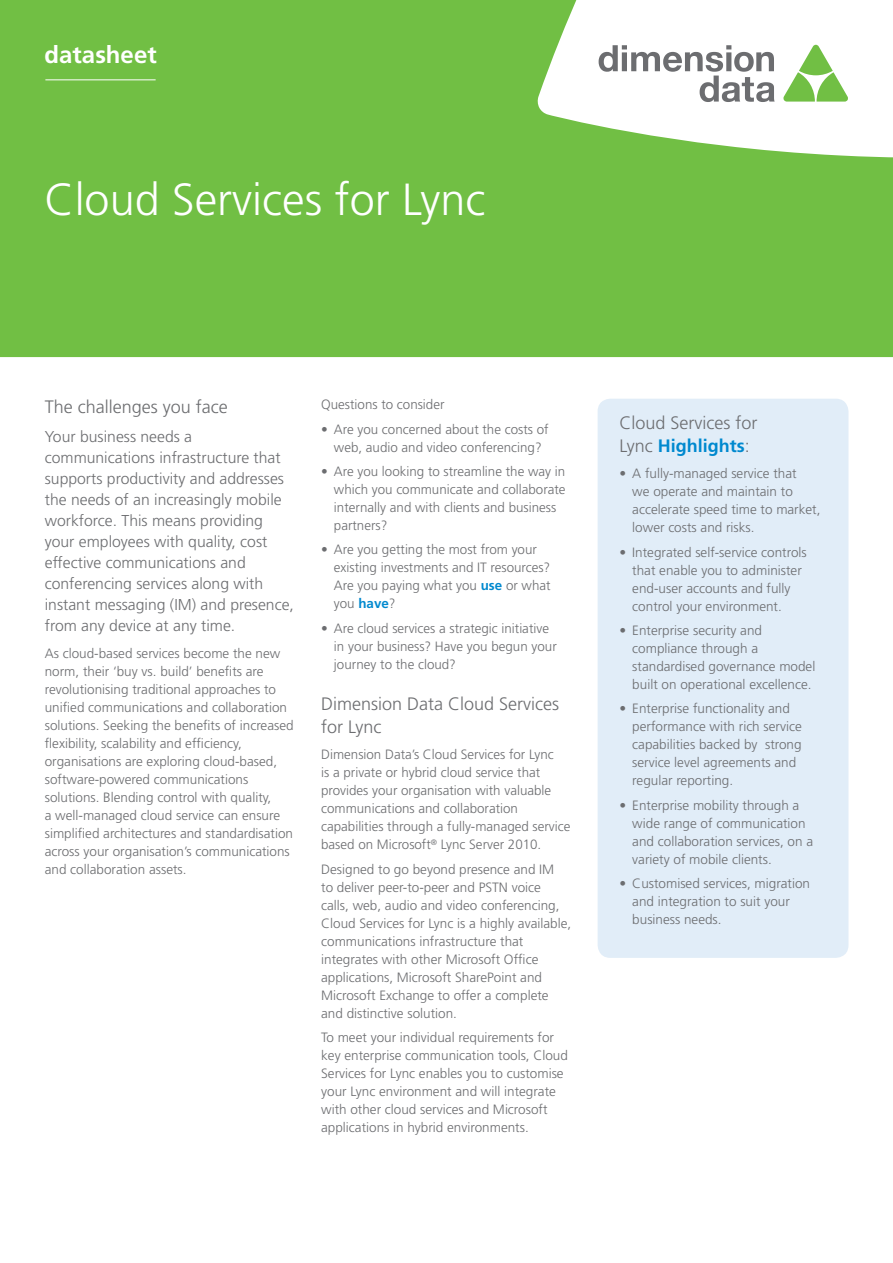
<style>
.page{position:relative;width:893px;height:1263px;background:#fff}
.page>*{position:absolute;margin:0;border:0;box-sizing:border-box;transform-origin:0 0}
.t1{font:300 45px "Frutiger";color:#fff}
.t2{font:700 24px "Frutiger";color:#fff}
.t3{font:300 18px/22.5px "Frutiger";color:#6c6d70}
.t4{font:300 15.75px/21px "Frutiger";color:#6c6d70}
.t5{font:300 13.5px/18px "Frutiger";color:#6c6d70}
.s1{font-weight:700;color:#0089cf}
</style>
<div class="page">
<svg style="left:0;top:0;width:893px;height:357px;background:#81c659"></svg>
<svg style="left:783px;top:45px;width:65px;height:57px"></svg>
<svg style="left:599px;top:45px;width:176px;height:57px"></svg>
<hr style="left:45px;top:79px;width:111px;height:1px;background:#fff">
<div style="left:598px;top:399px;width:250px;height:559px;background:#e1edf8;border-radius:13px"></div>
<h2 class="t2" style="left:45px;top:41px;width:114px">datasheet</h2>
<h1 class="t1" style="left:45px;top:174px;width:442px">Cloud Services for Lync</h1>
<h3 class="t3" style="left:45px;top:395px;width:185px">The challenges you face</h3>
<p class="t4" style="left:45px;top:426px;width:251px">Your business needs a communications infrastructure that supports productivity and addresses the needs of an increasingly mobile workforce. This means providing your employees with quality, cost effective communications and conferencing services along with instant messaging (IM) and presence, from any device at any time.</p>
<p class="t5" style="left:45px;top:644px;width:250px">As cloud-based services become the new norm, their ‘buy vs. build’ benefits are revolutionising traditional approaches to unified communications and collaboration solutions. Seeking the benefits of increased flexibility, scalability and efficiency, organisations are exploring cloud-based, software-powered communications solutions. Blending control with quality,<br>a well-managed cloud service can ensure simplified architectures and standardisation across your organisation’s communications and collaboration assets.</p>
<p class="t5" style="left:321px;top:396px;width:125px">Questions to consider</p>
<p class="t5" style="left:321px;top:420px;width:229px;text-align:center">• Are you concerned about the costs of web, audio and video conferencing?</p>
<p class="t5" style="left:334px;top:462px;width:233px;text-indent:-13px">• Are you looking to streamline the way in which you communicate and collaborate internally and with clients and business partners?</p>
<p class="t5" style="left:334px;top:541px;width:218px;text-indent:-13px">• Are you getting the most from your existing investments and IT resources?<br>Are you paying what you <span class="s1">use</span> or what you <span class="s1">have</span>?</p>
<p class="t5" style="left:334px;top:619px;width:224px;text-indent:-13px">• Are cloud services a strategic initiative in your business? Have you begun your journey to the cloud?</p>
<h3 class="t3" style="left:321px;top:693px;width:240px">Dimension Data Cloud Services for Lync</h3>
<p class="t5" style="left:321px;top:746px;width:251px">Dimension Data’s Cloud Services for Lync<br>is a private or hybrid cloud service that provides your organisation with valuable communications and collaboration capabilities through a fully-managed service based on Microsoft<sup>®</sup> Lync Server 2010.</p>
<p class="t5" style="left:321px;top:860px;width:252px">Designed to go beyond presence and IM<br>to deliver peer-to-peer and PSTN voice calls, web, audio and video conferencing, Cloud Services for Lync is a highly available, communications infrastructure that integrates with other Microsoft Office applications, Microsoft SharePoint and Microsoft Exchange to offer a complete and distinctive solution.</p>
<p class="t5" style="left:321px;top:1028px;width:248px">To meet your individual requirements for key enterprise communication tools, Cloud Services for Lync enables you to customise your Lync environment and will integrate with other cloud services and Microsoft applications in hybrid environments.</p>
<h3 class="t3" style="left:620px;top:412px;width:140px">Cloud Services for<br>Lync <span class="s1">Highlights</span>:</h3>
<p class="t5" style="left:632px;top:464px;width:190px;text-indent:-13px">• A fully-managed service that<br>we operate and maintain to accelerate speed time to market, lower costs and risks.</p>
<p class="t5" style="left:632px;top:543px;width:176px;text-indent:-13px">• Integrated self-service controls that enable you to administer end-user accounts and fully control your environment.</p>
<p class="t5" style="left:632px;top:621px;width:185px;text-indent:-13px">• Enterprise security and compliance through a standardised governance model built on operational excellence.</p>
<p class="t5" style="left:632px;top:700px;width:171px;text-indent:-13px">• Enterprise functionality and performance with rich service capabilities backed by strong service level agreements and regular reporting.</p>
<p class="t5" style="left:632px;top:796px;width:182px;text-indent:-13px">• Enterprise mobility through a wide range of communication and collaboration services, on a variety of mobile clients.</p>
<p class="t5" style="left:632px;top:874px;width:179px;text-indent:-13px">• Customised services, migration and integration to suit your business needs.</p>
</div>
